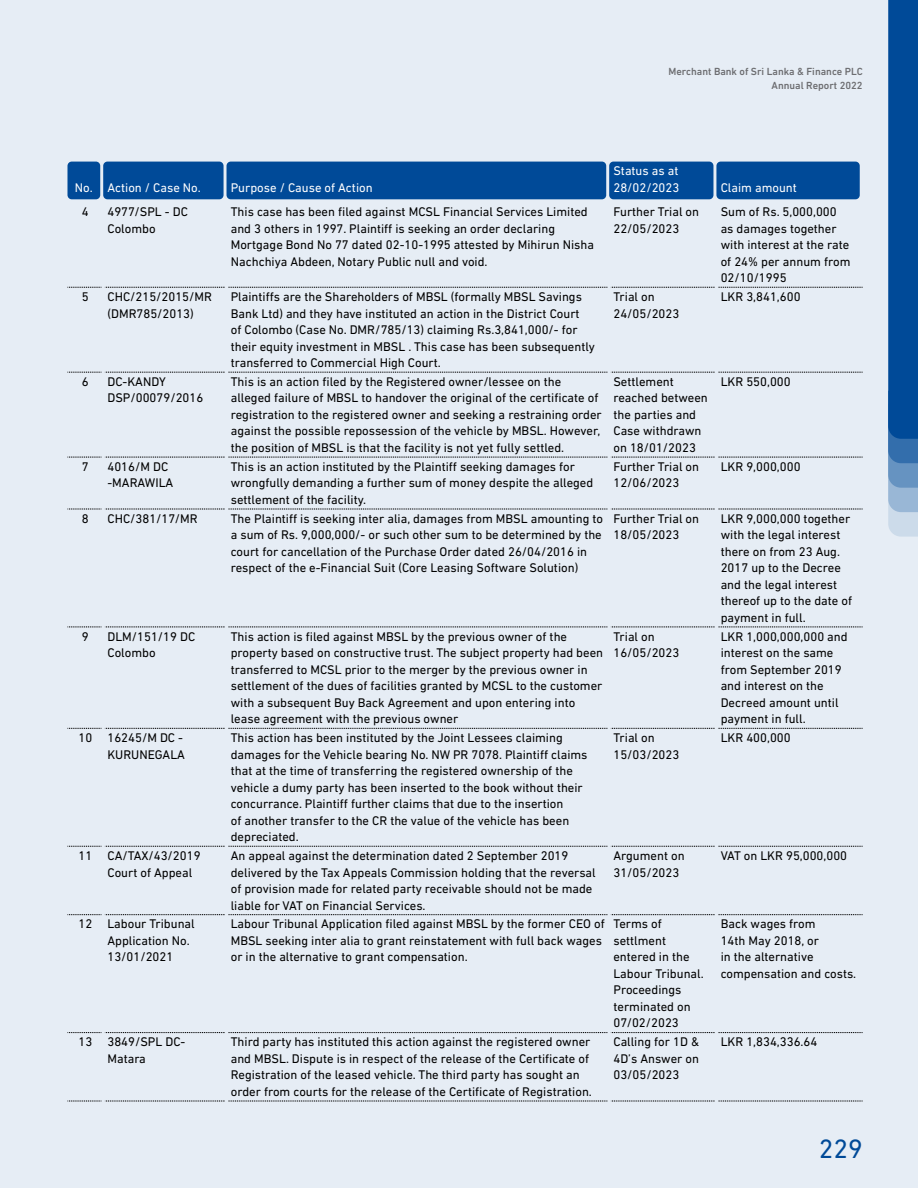
<style>
.page{position:relative;width:918px;height:1188px;background:#e6edf5}
.page>*{position:absolute;margin:0;border:0;box-sizing:border-box;transform-origin:0 0}
.t1{font:27px "DIN Next LT Pro";color:#004a98}
.t2{font:12.75px/16.5px "DIN Next LT Pro";color:#000}
.t3{font:12.75px/16.5px "DIN Next LT Pro";color:#fff}
.t4{font:500 10.5px/13.5px "DIN Next LT Pro";color:#6d6e71;text-align:right}
</style>
<div class="page">
<svg style="left:888px;top:0;width:30px;height:537px;background:#1a5da2"></svg>
<svg style="left:68px;top:287px;width:795px;height:1px"></svg>
<svg style="left:68px;top:372px;width:795px;height:1px"></svg>
<svg style="left:68px;top:457px;width:795px;height:1px"></svg>
<svg style="left:68px;top:509px;width:795px;height:1px"></svg>
<svg style="left:68px;top:627px;width:795px;height:1px"></svg>
<svg style="left:68px;top:728px;width:795px;height:1px"></svg>
<svg style="left:68px;top:846px;width:795px;height:1px"></svg>
<svg style="left:68px;top:914px;width:795px;height:1px"></svg>
<svg style="left:68px;top:1032px;width:795px;height:1px"></svg>
<svg style="left:68px;top:1101px;width:795px;height:1px"></svg>
<hr style="left:102px;top:287px;width:3px;height:85px;background:#e6edf5">
<hr style="left:225px;top:287px;width:3px;height:85px;background:#e6edf5">
<hr style="left:608px;top:287px;width:3px;height:85px;background:#e6edf5">
<hr style="left:715px;top:287px;width:3px;height:85px;background:#e6edf5">
<hr style="left:102px;top:372px;width:3px;height:85px;background:#e6edf5">
<hr style="left:225px;top:372px;width:3px;height:85px;background:#e6edf5">
<hr style="left:608px;top:372px;width:3px;height:85px;background:#e6edf5">
<hr style="left:715px;top:372px;width:3px;height:85px;background:#e6edf5">
<hr style="left:102px;top:457px;width:3px;height:52px;background:#e6edf5">
<hr style="left:225px;top:457px;width:3px;height:52px;background:#e6edf5">
<hr style="left:608px;top:457px;width:3px;height:52px;background:#e6edf5">
<hr style="left:715px;top:457px;width:3px;height:52px;background:#e6edf5">
<hr style="left:102px;top:509px;width:3px;height:118px;background:#e6edf5">
<hr style="left:225px;top:509px;width:3px;height:118px;background:#e6edf5">
<hr style="left:608px;top:509px;width:3px;height:118px;background:#e6edf5">
<hr style="left:715px;top:509px;width:3px;height:118px;background:#e6edf5">
<hr style="left:102px;top:627px;width:3px;height:101px;background:#e6edf5">
<hr style="left:225px;top:627px;width:3px;height:101px;background:#e6edf5">
<hr style="left:608px;top:627px;width:3px;height:101px;background:#e6edf5">
<hr style="left:715px;top:627px;width:3px;height:101px;background:#e6edf5">
<hr style="left:102px;top:728px;width:3px;height:118px;background:#e6edf5">
<hr style="left:225px;top:728px;width:3px;height:118px;background:#e6edf5">
<hr style="left:608px;top:728px;width:3px;height:118px;background:#e6edf5">
<hr style="left:715px;top:728px;width:3px;height:118px;background:#e6edf5">
<hr style="left:102px;top:846px;width:3px;height:69px;background:#e6edf5">
<hr style="left:225px;top:846px;width:3px;height:69px;background:#e6edf5">
<hr style="left:608px;top:846px;width:3px;height:69px;background:#e6edf5">
<hr style="left:715px;top:846px;width:3px;height:69px;background:#e6edf5">
<hr style="left:102px;top:915px;width:3px;height:118px;background:#e6edf5">
<hr style="left:225px;top:915px;width:3px;height:118px;background:#e6edf5">
<hr style="left:608px;top:915px;width:3px;height:118px;background:#e6edf5">
<hr style="left:715px;top:915px;width:3px;height:118px;background:#e6edf5">
<hr style="left:102px;top:1101px;width:3px;height:19px;background:#e6edf5">
<hr style="left:225px;top:1101px;width:3px;height:19px;background:#e6edf5">
<hr style="left:608px;top:1101px;width:3px;height:19px;background:#e6edf5">
<hr style="left:715px;top:1101px;width:3px;height:19px;background:#e6edf5">
<div style="left:67px;top:162px;width:33px;height:37px;background:#004a98;border-radius:4px"></div>
<div style="left:103px;top:162px;width:121px;height:37px;background:#004a98;border-radius:4px"></div>
<div style="left:227px;top:162px;width:379px;height:37px;background:#004a98;border-radius:4px"></div>
<div style="left:609px;top:162px;width:104px;height:37px;background:#004a98;border-radius:4px"></div>
<div style="left:716px;top:162px;width:144px;height:37px;background:#004a98;border-radius:4px"></div>
<p class="t3" style="left:75px;top:179px;width:127px">No. Action / Case No.</p>
<p class="t3" style="left:231px;top:179px;width:143px">Purpose / Cause of Action</p>
<p class="t4" style="left:668px;top:65px;width:196px">Merchant Bank of Sri Lanka &amp; Finance PLC<br>Annual Report 2022</p>
<p class="t3" style="left:613px;top:163px;width:67px">Status as at<br>28/02/2023</p>
<p class="t3" style="left:721px;top:179px;width:78px">Claim amount</p>
<p class="t2" style="left:82px;top:203px;width:8px">4</p>
<p class="t2" style="left:107px;top:203px;width:82px">4977/SPL - DC<br>Colombo</p>
<p class="t2" style="left:231px;top:203px;width:365px">This case has been filed against MCSL Financial Services Limited and 3 others in 1997. Plaintiff is seeking an order declaring Mortgage Bond No 77 dated 02-10-1995 attested by Mihirun Nisha Nachchiya Abdeen, Notary Public null and void.</p>
<p class="t2" style="left:613px;top:203px;width:87px">Further Trial on<br>22/05/2023</p>
<p class="t2" style="left:721px;top:203px;width:131px">Sum of Rs. 5,000,000 as damages together with interest at the rate of 24% per annum from<br>02/10/1995</p>
<p class="t2" style="left:82px;top:288px;width:8px">5</p>
<p class="t2" style="left:107px;top:288px;width:106px">CHC/215/2015/MR (DMR785/2013)</p>
<p class="t2" style="left:231px;top:288px;width:366px">Plaintiffs are the Shareholders of MBSL (formally MBSL Savings Bank Ltd) and they have instituted an action in the District Court<br>of Colombo (Case No. DMR/785/13) claiming Rs.3,841,000/- for their equity investment in MBSL . This case has been subsequently transferred to Commercial High Court.</p>
<p class="t2" style="left:613px;top:288px;width:67px">Trial on<br>24/05/2023</p>
<p class="t2" style="left:721px;top:288px;width:81px">LKR 3,841,600</p>
<p class="t2" style="left:82px;top:373px;width:8px">6</p>
<p class="t2" style="left:107px;top:373px;width:97px">DC-KANDY<br>DSP/00079/2016</p>
<p class="t2" style="left:231px;top:373px;width:373px">This is an action filed by the Registered owner/lessee on the alleged failure of MBSL to handover the original of the certificate of registration to the registered owner and seeking a restraining order against the possible repossession of the vehicle by MBSL. However, the position of MBSL is that the facility is not yet fully settled.</p>
<p class="t2" style="left:613px;top:373px;width:96px">Settlement reached between the parties and<br>Case withdrawn on 18/01/2023</p>
<p class="t2" style="left:721px;top:373px;width:72px">LKR 550,000</p>
<p class="t2" style="left:82px;top:458px;width:8px">7</p>
<p class="t2" style="left:107px;top:458px;width:67px">4016/M DC -MARAWILA</p>
<p class="t2" style="left:231px;top:458px;width:364px">This is an action instituted by the Plaintiff seeking damages for wrongfully demanding a further sum of money despite the alleged settlement of the facility.</p>
<p class="t2" style="left:613px;top:458px;width:87px">Further Trial on<br>12/06/2023</p>
<p class="t2" style="left:721px;top:458px;width:81px">LKR 9,000,000</p>
<p class="t2" style="left:82px;top:510px;width:8px">8</p>
<p class="t2" style="left:107px;top:510px;width:92px">CHC/381/17/MR</p>
<p class="t2" style="left:231px;top:510px;width:374px">The Plaintiff is seeking inter alia, damages from MBSL amounting to a sum of Rs. 9,000,000/- or such other sum to be determined by the court for cancellation of the Purchase Order dated 26/04/2016 in respect of the e-Financial Suit (Core Leasing Software Solution)</p>
<p class="t2" style="left:613px;top:510px;width:87px">Further Trial on<br>18/05/2023</p>
<p class="t2" style="left:721px;top:510px;width:133px">LKR 9,000,000 together with the legal interest there on from 23 Aug.<br>2017 up to the Decree and the legal interest thereof up to the date of payment in full.</p>
<p class="t2" style="left:82px;top:628px;width:8px">9</p>
<p class="t2" style="left:107px;top:628px;width:89px">DLM/151/19 DC<br>Colombo</p>
<p class="t2" style="left:231px;top:628px;width:374px">This action is filed against MBSL by the previous owner of the property based on constructive trust. The subject property had been transferred to MCSL prior to the merger by the previous owner in settlement of the dues of facilities granted by MCSL to the customer with a subsequent Buy Back Agreement and upon entering into lease agreement with the previous owner</p>
<p class="t2" style="left:613px;top:628px;width:67px">Trial on<br>16/05/2023</p>
<p class="t2" style="left:721px;top:628px;width:129px">LKR 1,000,000,000 and interest on the same from September 2019 and interest on the<br>Decreed amount until payment in full.</p>
<p class="t2" style="left:78px;top:729px;width:108px;text-align:right">10 16245/M DC -<br>KURUNEGALA</p>
<p class="t2" style="left:231px;top:729px;width:358px">This action has been instituted by the Joint Lessees claiming damages for the Vehicle bearing No. NW PR 7078. Plaintiff claims that at the time of transferring the registered ownership of the vehicle a dumy party has been inserted to the book without their concurrance. Plaintiff further claims that due to the insertion<br>of another transfer to the CR the value of the vehicle has been depreciated.</p>
<p class="t2" style="left:613px;top:729px;width:67px">Trial on<br>15/03/2023</p>
<p class="t2" style="left:721px;top:729px;width:72px">LKR 400,000</p>
<p class="t2" style="left:107px;top:847px;width:95px;text-indent:-29px">11 CA/TAX/43/2019<br>Court of Appeal</p>
<p class="t2" style="left:231px;top:847px;width:366px">An appeal against the determination dated 2 September 2019 delivered by the Tax Appeals Commission holding that the reversal of provision made for related party receivable should not be made liable for VAT on Financial Services.</p>
<p class="t2" style="left:613px;top:847px;width:73px">Argument on<br>31/05/2023</p>
<p class="t2" style="left:721px;top:847px;width:128px">VAT on LKR 95,000,000</p>
<p class="t2" style="left:107px;top:916px;width:89px;text-indent:-29px">12 Labour Tribunal<br>Application No.<br>13/01/2021</p>
<p class="t2" style="left:231px;top:916px;width:376px">Labour Tribunal Application filed against MBSL by the former CEO of<br>MBSL seeking inter alia to grant reinstatement with full back wages or in the alternative to grant compensation.</p>
<p class="t2" style="left:613px;top:916px;width:92px">Terms of settlment entered in the<br>Labour Tribunal.<br>Proceedings terminated on<br>07/02/2023</p>
<p class="t2" style="left:721px;top:916px;width:137px">Back wages from<br>14th May 2018, or<br>in the alternative compensation and costs.</p>
<p class="t2" style="left:107px;top:1034px;width:79px;text-indent:-29px">13 3849/SPL DC-<br>Matara</p>
<p class="t2" style="left:231px;top:1034px;width:363px">Third party has instituted this action against the registered owner and MBSL. Dispute is in respect of the release of the Certificate of Registration of the leased vehicle. The third party has sought an order from courts for the release of the Certificate of Registration.</p>
<p class="t2" style="left:613px;top:1034px;width:87px;text-align:justify">Calling for 1D &amp; 4D’s Answer on 03/05/2023</p>
<p class="t2" style="left:721px;top:1034px;width:98px">LKR 1,834,336.64</p>
<h1 class="t1" style="left:819px;top:1133px;width:45px">229</h1>
</div>
